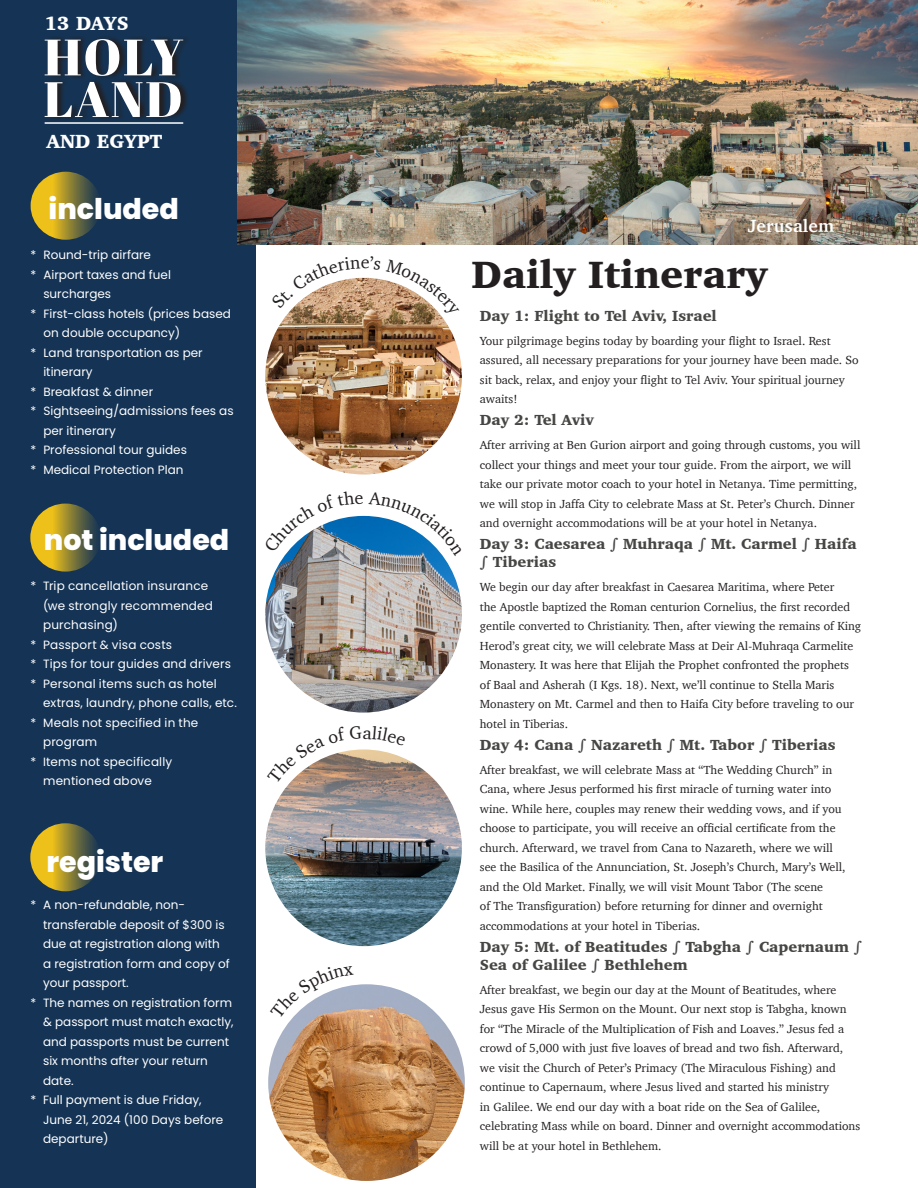
<style>
.page{position:relative;width:918px;height:1188px;background:#fff}
.page>*{position:absolute;margin:0;border:0;box-sizing:border-box;transform-origin:0 0}
.t1{font:900 39px "Charter";color:#231f20}
.t2{font:800 28.5px "Poppins";color:#fff}
.t3{font:900 19.5px "Charter";color:#fff}
.t4{font:700 18px "Charter";letter-spacing:.01em;color:#fff}
.t5{font:900 15px/18px "Charter";color:#464644}
.t6{font:12px/19.5px "Charter";color:#231f20}
.t7{font:12px/19.5px "Poppins";color:#fff}
</style>
<div class="page">
<div style="left:0;top:0;width:256px;height:1188px;background:#153455"></div>
<img style="left:237px;top:0;width:681px;height:244px">
<img style="left:265px;top:516px;width:197px;height:197px;border-radius:98px">
<img style="left:265px;top:278px;width:197px;height:197px;border-radius:98px">
<img style="left:265px;top:749px;width:197px;height:197px;border-radius:98px">
<img style="left:268px;top:984px;width:197px;height:197px;border-radius:98px">
<svg style="left:31px;top:172px;width:70px;height:68px;background:#9d8c2f"></svg>
<svg style="left:30px;top:504px;width:71px;height:68px;background:#9c8b2f"></svg>
<svg style="left:30px;top:823px;width:71px;height:68px;background:#9c8b2f"></svg>
<svg style="left:50px;top:80px;width:137px;height:39px"></svg>
<svg style="left:45px;top:82px;width:136px;height:35px"></svg>
<div style="left:45px;top:34px;width:147px;height:46px;background:linear-gradient(to right,#17304c,#16314e)"></div>
<svg style="left:45px;top:39px;width:138px;height:37px"></svg>
<hr style="left:45px;top:122px;width:138px;height:2px;background:#fff">
<svg style="left:287px;top:515px;width:76px;height:38px"></svg>
<svg style="left:369px;top:516px;width:74px;height:40px"></svg>
<svg style="left:284px;top:277px;width:159px;height:41px"></svg>
<svg style="left:289px;top:749px;width:117px;height:35px"></svg>
<svg style="left:292px;top:985px;width:62px;height:33px"></svg>
<p class="t3" style="left:45px;top:11px;width:86px">13 DAYS</p>
<p class="t3" style="left:46px;top:129px;width:118px">AND EGYPT</p>
<p class="t2" style="left:49px;top:192px;width:132px">included</p>
<p class="t7" style="left:31px;top:246px;width:122px">* Round-trip airfare</p>
<p class="t7" style="left:43px;top:265px;width:129px;text-indent:-13px">* Airport taxes and fuel surcharges</p>
<p class="t7" style="left:43px;top:304px;width:189px;text-indent:-13px">* First-class hotels (prices based on double occupancy)</p>
<p class="t7" style="left:43px;top:343px;width:161px;text-indent:-13px">* Land transportation as per itinerary</p>
<p class="t7" style="left:31px;top:382px;width:124px">* Breakfast &amp; dinner</p>
<p class="t7" style="left:43px;top:402px;width:192px;text-indent:-13px">* Sightseeing/admissions fees as per itinerary</p>
<p class="t7" style="left:31px;top:441px;width:158px">* Professional tour guides</p>
<p class="t7" style="left:31px;top:460px;width:154px">* Medical Protection Plan</p>
<p class="t2" style="left:44px;top:524px;width:187px">not included</p>
<p class="t7" style="left:43px;top:576px;width:171px;text-indent:-13px">* Trip cancellation insurance (we strongly recommended purchasing)</p>
<p class="t7" style="left:30px;top:635px;width:143px">* Passport &amp; visa costs</p>
<p class="t7" style="left:30px;top:654px;width:202px">* Tips for tour guides and drivers</p>
<p class="t7" style="left:43px;top:674px;width:195px;text-indent:-13px">* Personal items such as hotel extras, laundry, phone calls, etc.</p>
<p class="t7" style="left:43px;top:713px;width:157px;text-indent:-13px">* Meals not specified in the program</p>
<p class="t7" style="left:43px;top:752px;width:131px;text-indent:-13px">* Items not specifically mentioned above</p>
<p class="t2" style="left:46px;top:845px;width:118px">register</p>
<p class="t7" style="left:43px;top:895px;width:188px;text-indent:-13px">* A non-refundable, non&shy;transferable deposit of $300 is due at registration along with a registration form and copy of your passport.</p>
<p class="t7" style="left:43px;top:993px;width:192px;text-indent:-13px">* The names on registration form &amp; passport must match exactly, and passports must be current six months after your return date.</p>
<p class="t7" style="left:43px;top:1090px;width:182px;text-indent:-13px">* Full payment is due Friday,<br>June 21, 2024 (100 Days before departure)</p>
<p class="t4" style="left:748px;top:211px;width:88px">Jerusalem</p>
<p class="t1" style="left:472px;top:250px;width:297px">Daily Itinerary</p>
<p class="t5" style="left:480px;top:306px;width:239px">Day 1: Flight to Tel Aviv, Israel</p>
<p class="t6" style="left:480px;top:331px;width:380px">Your pilgrimage begins today by boarding your flight to Israel. Rest assured, all necessary preparations for your journey have been made. So sit back, relax, and enjoy your flight to Tel Aviv. Your spiritual journey awaits!</p>
<p class="t5" style="left:480px;top:411px;width:116px">Day 2: Tel Aviv</p>
<p class="t6" style="left:480px;top:435px;width:382px">After arriving at Ben Gurion airport and going through customs, you will collect your things and meet your tour guide. From the airport, we will take our private motor coach to your hotel in Netanya. Time permitting, we will stop in Jaffa City to celebrate Mass at St. Peter’s Church. Dinner and overnight accommodations will be at your hotel in Netanya.</p>
<p class="t5" style="left:480px;top:535px;width:378px">Day 3: Caesarea ∫ Muhraqa ∫ Mt. Carmel ∫ Haifa ∫ Tiberias</p>
<p class="t6" style="left:480px;top:577px;width:383px">We begin our day after breakfast in Caesarea Maritima, where Peter<br>the Apostle baptized the Roman centurion Cornelius, the first recorded gentile converted to Christianity. Then, after viewing the remains of King Herod’s great city, we will celebrate Mass at Deir Al-Muhraqa Carmelite Monastery. It was here that Elijah the Prophet confronted the prophets of Baal and Asherah (I Kgs. 18). Next, we’ll continue to Stella Maris Monastery on Mt. Carmel and then to Haifa City before traveling to our hotel in Tiberias.</p>
<p class="t5" style="left:480px;top:735px;width:357px">Day 4: Cana ∫ Nazareth ∫ Mt. Tabor ∫ Tiberias</p>
<p class="t6" style="left:480px;top:760px;width:367px">After breakfast, we will celebrate Mass at “The Wedding Church” in Cana, where Jesus performed his first miracle of turning water into wine. While here, couples may renew their wedding vows, and if you choose to participate, you will receive an official certificate from the church. Afterward, we travel from Cana to Nazareth, where we will see the Basilica of the Annunciation, St. Joseph’s Church, Mary’s Well, and the Old Market. Finally, we will visit Mount Tabor (The scene<br>of The Transfiguration) before returning for dinner and overnight accommodations at your hotel in Tiberias.</p>
<p class="t5" style="left:480px;top:937px;width:384px">Day 5: Mt. of Beatitudes ∫ Tabgha ∫ Capernaum ∫<br>Sea of Galilee ∫ Bethlehem</p>
<p class="t6" style="left:480px;top:980px;width:382px">After breakfast, we begin our day at the Mount of Beatitudes, where Jesus gave His Sermon on the Mount. Our next stop is Tabgha, known for “The Miracle of the Multiplication of Fish and Loaves.” Jesus fed a crowd of 5,000 with just five loaves of bread and two fish. Afterward, we visit the Church of Peter’s Primacy (The Miraculous Fishing) and continue to Capernaum, where Jesus lived and started his ministry<br>in Galilee. We end our day with a boat ride on the Sea of Galilee, celebrating Mass while on board. Dinner and overnight accommodations will be at your hotel in Bethlehem.</p>
</div>
